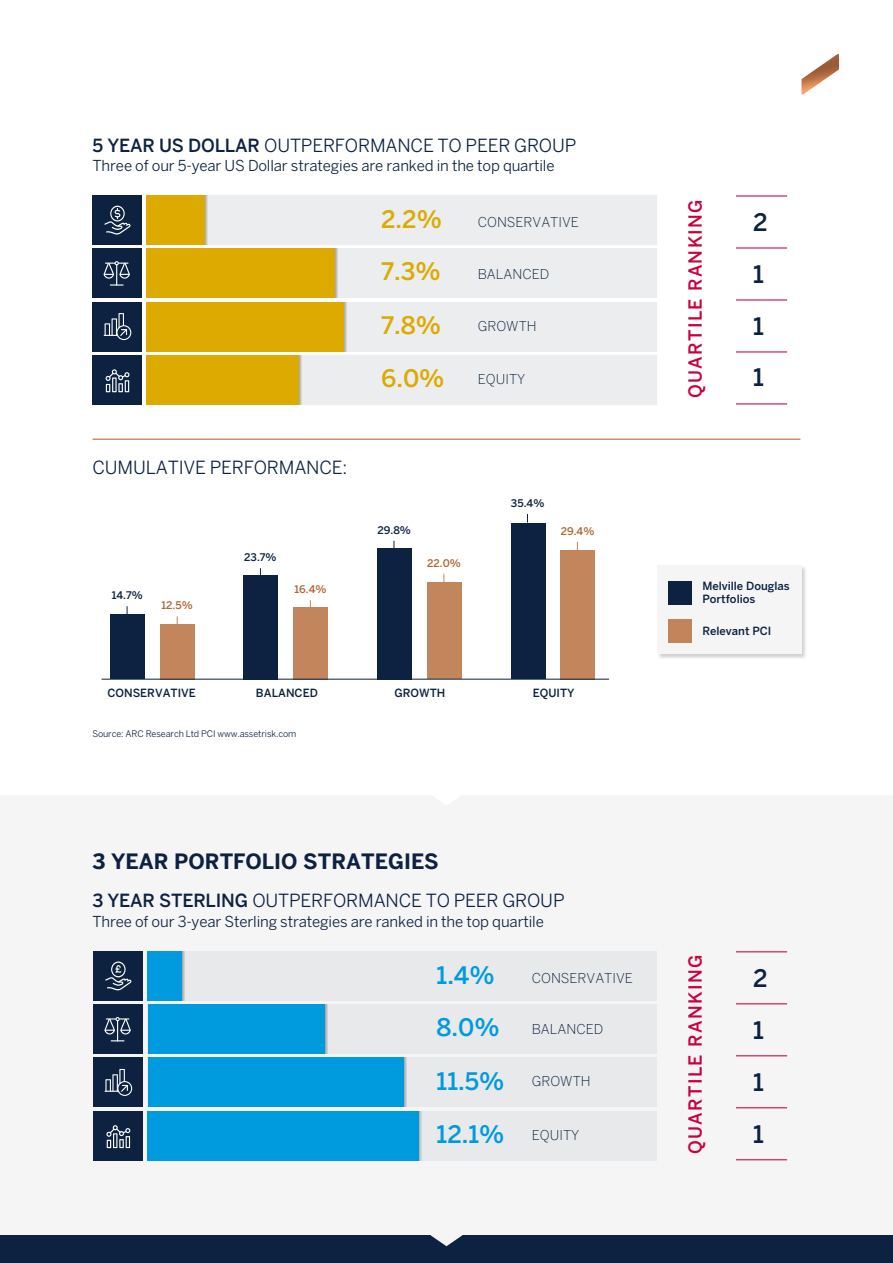
<style>
.page{position:relative;width:893px;height:1263px;background:#fff}
.page>*{position:absolute;margin:0;border:0;box-sizing:border-box;transform-origin:0 0}
.t1{font:500 24px "Benton Sans";color:#009bde}
.t2{font:500 24px "Benton Sans";color:#dcaa00}
.t3{font:500 24px/51.8px "Benton Sans";color:#0d2240}
.t4{font:700 21px "Benton Sans";color:#0d2240}
.t5{font:18px "Benton Sans";letter-spacing:-.01em;color:#0d2240}
.t6{font:500 18px "Benton Sans";letter-spacing:.075em;color:#cb003d}
.t7{font:15px "Benton Sans";letter-spacing:-.01em;color:#0d2240}
.t8{font:300 13.5px "Benton Sans";color:#0d2240}
.t9{font:500 11.25px/13.5px "Benton Sans";color:#0d2240}
.t10{font:500 10.5px "Benton Sans";color:#0d2240}
.t11{font:500 10.5px "Benton Sans";color:#b16532}
.t12{font:9px "Benton Sans";letter-spacing:-.01em;color:#0d2240}
.s1{font-weight:500}
</style>
<div class="page">
<div style="left:560px;top:550px;width:35px;height:129px;background:#c2855c"></div>
<div style="left:511px;top:523px;width:34px;height:156px;background:#0d2140"></div>
<div style="left:427px;top:582px;width:35px;height:97px;background:#c2855c"></div>
<div style="left:377px;top:548px;width:35px;height:131px;background:#0d2140"></div>
<div style="left:293px;top:607px;width:35px;height:72px;background:#c2855c"></div>
<div style="left:244px;top:575px;width:34px;height:104px;background:#0d2140"></div>
<div style="left:160px;top:624px;width:35px;height:55px;background:#c2855c"></div>
<div style="left:110px;top:614px;width:35px;height:65px;background:#0d2140"></div>
<div style="left:0;top:795px;width:892px;height:468px;background:#f5f5f6"></div>
<div style="left:0;top:1235px;width:893px;height:28px;background:#0d2240"></div>
<img style="left:801px;top:54px;width:38px;height:41px">
<div style="left:146px;top:195px;width:510px;height:50px;background:#ebedee"></div>
<div style="left:146px;top:249px;width:510px;height:49px;background:#ebedee"></div>
<div style="left:146px;top:302px;width:510px;height:49px;background:#ebedee"></div>
<div style="left:146px;top:355px;width:510px;height:49px;background:#ebedee"></div>
<div style="left:169px;top:195px;width:39px;height:50px;background:#b9babb"></div>
<div style="left:300px;top:249px;width:38px;height:49px;background:#b4b6b7"></div>
<div style="left:302px;top:302px;width:45px;height:49px;background:#b7b9ba"></div>
<div style="left:263px;top:355px;width:39px;height:49px;background:#b6b7b8"></div>
<div style="left:146px;top:195px;width:59px;height:50px;background:#dcaa00"></div>
<div style="left:146px;top:249px;width:189px;height:49px;background:#dcaa00"></div>
<div style="left:146px;top:302px;width:198px;height:49px;background:#dcaa00"></div>
<div style="left:146px;top:355px;width:153px;height:49px;background:#dcaa00"></div>
<div style="left:92px;top:195px;width:50px;height:50px;background:#0d2240"></div>
<div style="left:92px;top:249px;width:50px;height:49px;background:#0d2240"></div>
<div style="left:92px;top:302px;width:50px;height:49px;background:#0d2240"></div>
<div style="left:92px;top:355px;width:50px;height:49px;background:#0d2240"></div>
<svg style="left:104px;top:261px;width:26px;height:25px"></svg>
<svg style="left:104px;top:313px;width:27px;height:27px"></svg>
<svg style="left:106px;top:369px;width:23px;height:23px"></svg>
<hr style="left:736px;top:247px;width:51px;height:1px;background:#cb003d">
<hr style="left:736px;top:195px;width:51px;height:2px;background:#cb003d">
<hr style="left:736px;top:299px;width:51px;height:1px;background:#cb003d">
<hr style="left:736px;top:351px;width:51px;height:1px;background:#cb003d">
<hr style="left:736px;top:403px;width:51px;height:1px;background:#cb003d">
<hr style="left:93px;top:439px;width:707px;height:1px;background:#b16532">
<div style="left:656px;top:565px;width:151px;height:95px;background:#000;opacity:.2"></div>
<div style="left:657px;top:566px;width:144px;height:88px;background:#f5f5f6"></div>
<div style="left:668px;top:581px;width:24px;height:24px;background:#0d2240"></div>
<div style="left:668px;top:619px;width:24px;height:24px;background:#c1845b"></div>
<svg style="left:104px;top:206px;width:27px;height:29px"></svg>
<hr style="left:736px;top:1003px;width:51px;height:1px;background:#cb003d">
<hr style="left:736px;top:951px;width:51px;height:1px;background:#cb003d">
<hr style="left:736px;top:1055px;width:51px;height:1px;background:#cb003d">
<hr style="left:736px;top:1107px;width:51px;height:1px;background:#cb003d">
<hr style="left:736px;top:1159px;width:51px;height:1px;background:#cb003d">
<div style="left:147px;top:951px;width:509px;height:49px;background:#e8e9ea"></div>
<div style="left:147px;top:1004px;width:509px;height:50px;background:#e8e9ea"></div>
<div style="left:147px;top:1058px;width:509px;height:49px;background:#e8e9ea"></div>
<div style="left:211px;top:1111px;width:445px;height:49px;background:#e8e9ea"></div>
<div style="left:148px;top:951px;width:37px;height:49px;background:#b2b3b4"></div>
<div style="left:290px;top:1004px;width:38px;height:50px;background:#b1b2b2"></div>
<div style="left:368px;top:1058px;width:39px;height:49px;background:#b5b5b6"></div>
<div style="left:376px;top:1111px;width:46px;height:49px;background:#bebfbf"></div>
<div style="left:147px;top:951px;width:35px;height:49px;background:#009bde"></div>
<div style="left:148px;top:1004px;width:177px;height:50px;background:#009bde"></div>
<div style="left:148px;top:1058px;width:256px;height:49px;background:#009bde"></div>
<div style="left:147px;top:1111px;width:272px;height:49px;background:#009bde"></div>
<div style="left:93px;top:1004px;width:49px;height:50px;background:#0d2240"></div>
<div style="left:93px;top:1058px;width:49px;height:49px;background:#0d2240"></div>
<div style="left:93px;top:1111px;width:49px;height:49px;background:#0d2240"></div>
<svg style="left:104px;top:1017px;width:27px;height:24px"></svg>
<svg style="left:105px;top:1069px;width:27px;height:27px"></svg>
<svg style="left:106px;top:1125px;width:24px;height:23px"></svg>
<svg style="left:431px;top:1235px;width:31px;height:11px"></svg>
<div style="left:93px;top:951px;width:49px;height:49px;background:#0d2240"></div>
<svg style="left:105px;top:961px;width:26px;height:29px"></svg>
<hr style="left:102px;top:679px;width:507px;height:1px;background:#0d2140">
<p class="t5" style="left:93px;top:134px;width:485px"><span class="s1">5 YEAR US DOLLAR</span> OUTPERFORMANCE TO PEER GROUP</p>
<p class="t7" style="left:93px;top:157px;width:463px">Three of our 5-year US Dollar strategies are ranked in the top quartile</p>
<p class="t5" style="left:93px;top:457px;width:256px">CUMULATIVE PERFORMANCE:</p>
<p class="t10" style="left:112px;top:589px;width:33px">14.7%</p>
<p class="t11" style="left:162px;top:599px;width:33px">12.5%</p>
<p class="t9" style="left:107px;top:686px;width:90px">CONSERVATIVE</p>
<p class="t10" style="left:244px;top:551px;width:34px">23.7%</p>
<p class="t11" style="left:294px;top:583px;width:34px">16.4%</p>
<p class="t9" style="left:256px;top:686px;width:63px">BALANCED</p>
<p class="t12" style="left:92px;top:728px;width:206px">Source: ARC Research Ltd PCI www.assetrisk.com</p>
<h1 class="t2" style="left:381px;top:205px;width:62px">2.2%</h1>
<h1 class="t2" style="left:381px;top:257px;width:61px">7.3%</h1>
<h1 class="t2" style="left:381px;top:311px;width:61px">7.8%</h1>
<h1 class="t2" style="left:381px;top:364px;width:65px">6.0%</h1>
<p class="t8" style="left:478px;top:214px;width:103px">CONSERVATIVE</p>
<p class="t8" style="left:478px;top:266px;width:73px">BALANCED</p>
<p class="t8" style="left:478px;top:318px;width:60px">GROWTH</p>
<p class="t8" style="left:478px;top:371px;width:49px">EQUITY</p>
<p class="t10" style="left:377px;top:523px;width:35px">29.8%</p>
<p class="t11" style="left:427px;top:557px;width:35px">22.0%</p>
<p class="t10" style="left:511px;top:497px;width:35px">35.4%</p>
<p class="t11" style="left:561px;top:525px;width:35px">29.4%</p>
<p class="t9" style="left:394px;top:686px;width:52px">GROWTH</p>
<p class="t9" style="left:533px;top:686px;width:43px">EQUITY</p>
<h2 class="t4" style="left:92px;top:849px;width:348px">3 YEAR PORTFOLIO STRATEGIES</h2>
<p class="t5" style="left:92px;top:890px;width:474px"><span class="s1">3 YEAR STERLING</span> OUTPERFORMANCE TO PEER GROUP</p>
<p class="t7" style="left:92px;top:913px;width:453px">Three of our 3-year Sterling strategies are ranked in the top quartile</p>
<h1 class="t1" style="left:437px;top:961px;width:60px">1.4%</h1>
<p class="t8" style="left:532px;top:970px;width:103px">CONSERVATIVE</p>
<p class="t8" style="left:532px;top:1021px;width:73px">BALANCED</p>
<h1 class="t1" style="left:437px;top:1013px;width:65px">8.0%</h1>
<h1 class="t1" style="left:437px;top:1066px;width:69px">11.5%</h1>
<h1 class="t1" style="left:437px;top:1120px;width:69px">12.1%</h1>
<p class="t8" style="left:532px;top:1073px;width:60px">GROWTH</p>
<p class="t8" style="left:532px;top:1127px;width:49px">EQUITY</p>
<p class="t6" style="left:684px;top:398px;width:201px;rotate:-90deg">QUARTILE RANKING</p>
<h1 class="t3" style="left:753px;top:196px;width:16px">2<br>1<br>1<br>1</h1>
<p class="t9" style="left:702px;top:579px;width:89px">Melville Douglas<br>Portfolios</p>
<p class="t9" style="left:702px;top:624px;width:70px">Relevant PCI</p>
<p class="t6" style="left:684px;top:1154px;width:201px;rotate:-90deg">QUARTILE RANKING</p>
<h1 class="t3" style="left:753px;top:952px;width:16px">2<br>1<br>1<br>1</h1>
</div>
